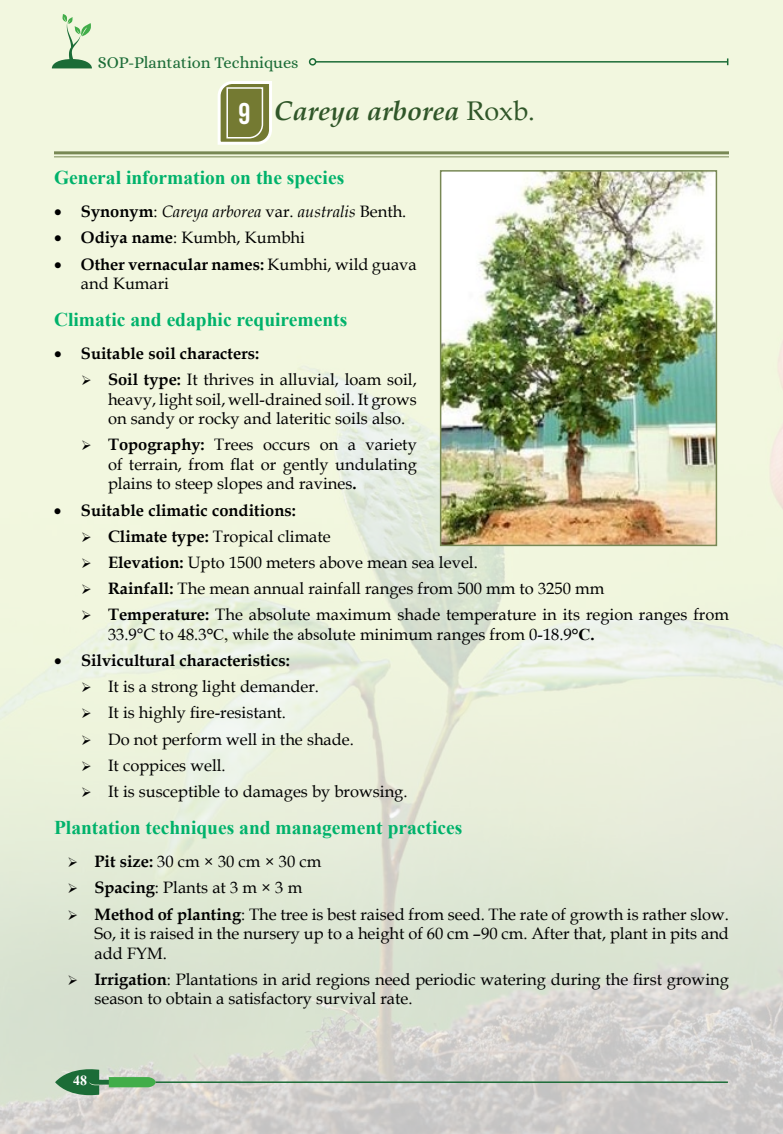
<style>
.page{position:relative;width:783px;height:1134px;background:#fff}
.page>*{position:absolute;margin:0;border:0;box-sizing:border-box;transform-origin:0 0}
.t1{font:italic 700 27px "Book Antiqua";color:#305629}
.t2{font:700 19.5px "Times New Roman";color:#00b26b}
.t3{font:700 18px "Kokila";color:#fff}
.t4{font:16.5px/19.5px "Book Antiqua";color:#000}
.t5{font:700 16.5px "Book Antiqua";color:#000}
.t6{font:italic 16.5px "Book Antiqua";color:#000}
.t7{font:16.5px "Alice";letter-spacing:-.005em;color:#1b6c37}
.s1{font-family:"Bebas Neue";font-style:normal;font-size:30px;color:#fff}
.s2{font-weight:400;font-style:normal}
.s3{font-weight:700;font-style:normal}
.s4{font-style:normal}
.s5{font-weight:700}
.s6{font-family:"Times New Roman";font-weight:700}
.s7{font-family:"Times New Roman"}
</style>
<div class="page">
<img style="left:0;top:0;width:783px;height:1134px">
<hr style="left:316px;top:61px;width:412px;height:2px;background:#1b6c37">
<div style="left:309px;top:58px;width:7px;height:8px;border:2px solid #1b6c37;border-radius:50%"></div>
<svg style="left:52px;top:14px;width:42px;height:54px;background:#c4dcba"></svg>
<svg style="left:55px;top:1065px;width:101px;height:34px;background:#91b696"></svg>
<hr style="left:156px;top:1081px;width:572px;height:2px;background:#1b6c37">
<hr style="left:54px;top:151px;width:675px;height:3px;background:#788854">
<hr style="left:54px;top:156px;width:675px;height:1px;background:#788854">
<img style="left:443px;top:173px;width:271px;height:370px">
<div style="left:440px;top:170px;width:277px;height:376px;border:2px solid #788854"></div>
<svg style="left:216px;top:80px;width:58px;height:66px"></svg>
<svg style="left:92px;top:385px;width:13px;height:1px"></svg>
<svg style="left:92px;top:450px;width:13px;height:1px"></svg>
<svg style="left:92px;top:542px;width:13px;height:1px"></svg>
<svg style="left:92px;top:568px;width:13px;height:1px"></svg>
<svg style="left:92px;top:594px;width:13px;height:1px"></svg>
<svg style="left:92px;top:620px;width:13px;height:1px"></svg>
<svg style="left:92px;top:692px;width:13px;height:1px"></svg>
<svg style="left:92px;top:718px;width:13px;height:1px"></svg>
<svg style="left:92px;top:745px;width:13px;height:1px"></svg>
<svg style="left:92px;top:771px;width:13px;height:1px"></svg>
<svg style="left:92px;top:797px;width:13px;height:1px"></svg>
<svg style="left:78px;top:867px;width:14px;height:1px"></svg>
<svg style="left:78px;top:893px;width:14px;height:1px"></svg>
<svg style="left:78px;top:919px;width:14px;height:1px"></svg>
<svg style="left:78px;top:985px;width:14px;height:1px"></svg>
<p class="t7" style="left:98px;top:54px;width:202px">SOP-Plantation Techniques</p>
<h1 class="t1" style="left:239px;top:92px;width:298px"><span class="s1">9</span> Careya arborea <span class="s2">Roxb.</span></h1>
<p class="t2" style="left:54px;top:163px;width:292px">General information on the species</p>
<p class="t6" style="left:54px;top:200px;width:354px">• <span class="s3">Synonym</span><span class="s4">:</span> Careya arborea <span class="s4">var.</span> australis <span class="s4">Benth.</span></p>
<p class="t4" style="left:54px;top:228px;width:252px">• <span class="s5">Odiya name</span>: Kumbh, Kumbhi</p>
<p class="t4" style="left:81px;top:254px;width:337px;text-indent:-27px">• <span class="s5">Other vernacular names:</span> Kumbhi, wild guava and Kumari</p>
<p class="t2" style="left:54px;top:305px;width:295px">Climatic and edaphic requirements</p>
<p class="t5" style="left:54px;top:342px;width:207px">• Suitable soil characters:</p>
<p class="t4" style="left:108px;top:369px;width:310px;text-align:justify;text-indent:-27px">➢ <span class="s5">Soil type:</span> It thrives in alluvial, loam soil, heavy, light soil, well-drained soil. It grows on sandy or rocky and lateritic soils also.</p>
<p class="t4" style="left:108px;top:435px;width:310px;text-align:justify;text-indent:-27px">➢ <span class="s5">Topography:</span> Trees occurs on a variety of terrain, from flat or gently undulating plains to steep slopes and ravines<span class="s5">.</span></p>
<p class="t5" style="left:54px;top:499px;width:243px">• Suitable climatic conditions:</p>
<p class="t4" style="left:81px;top:526px;width:251px">➢ <span class="s5">Climate type:</span> Tropical climate</p>
<p class="t4" style="left:81px;top:552px;width:398px">➢ <span class="s5">Elevation:</span> Upto 1500 meters above mean sea level.</p>
<p class="t4" style="left:81px;top:578px;width:525px">➢ <span class="s5">Rainfall:</span> The mean annual rainfall ranges from 500 mm to 3250 mm</p>
<p class="t4" style="left:108px;top:604px;width:623px;text-indent:-27px">➢ <span class="s5">Temperature:</span> The absolute maximum shade temperature in its region ranges from<br>33.9°C to 48.3<span class="s6">°</span><span class="s7">C, while the abso</span>lute minimum ranges from 0-18.9<span class="s6">°C.</span></p>
<p class="t5" style="left:54px;top:649px;width:237px">• Silvicultural characteristics:</p>
<p class="t4" style="left:81px;top:676px;width:240px">➢ It is a strong light demander.</p>
<p class="t4" style="left:81px;top:703px;width:207px">➢ It is highly fire-resistant.</p>
<p class="t4" style="left:81px;top:729px;width:274px">➢ Do not perform well in the shade.</p>
<p class="t4" style="left:81px;top:755px;width:146px">➢ It coppices well.</p>
<p class="t4" style="left:81px;top:781px;width:328px">➢ It is susceptible to damages by browsing.</p>
<p class="t2" style="left:54px;top:813px;width:410px">Plantation techniques and management practices</p>
<p class="t4" style="left:68px;top:851px;width:255px">➢ <span class="s5">Pit size:</span> 30 cm × 30 cm × 30 cm</p>
<p class="t4" style="left:68px;top:878px;width:236px">➢ <span class="s5">Spacing</span>: Plants at 3 m × 3 m</p>
<p class="t4" style="left:94px;top:904px;width:636px;text-align:justify;text-indent:-27px">➢ <span class="s5">Method of planting</span>: The tree is best raised from seed. The rate of growth is rather slow.<br>So, it is raised in the nursery up to a height of 60 cm –90 cm. After that, plant in pits and add FYM.</p>
<p class="t4" style="left:94px;top:969px;width:636px;text-indent:-27px">➢ <span class="s5">Irrigation</span>: Plantations in arid regions need periodic watering during the first growing season to obtain a satisfactory survival rate.</p>
<p class="t3" style="left:73px;top:1070px;width:15px">48</p>
</div>
